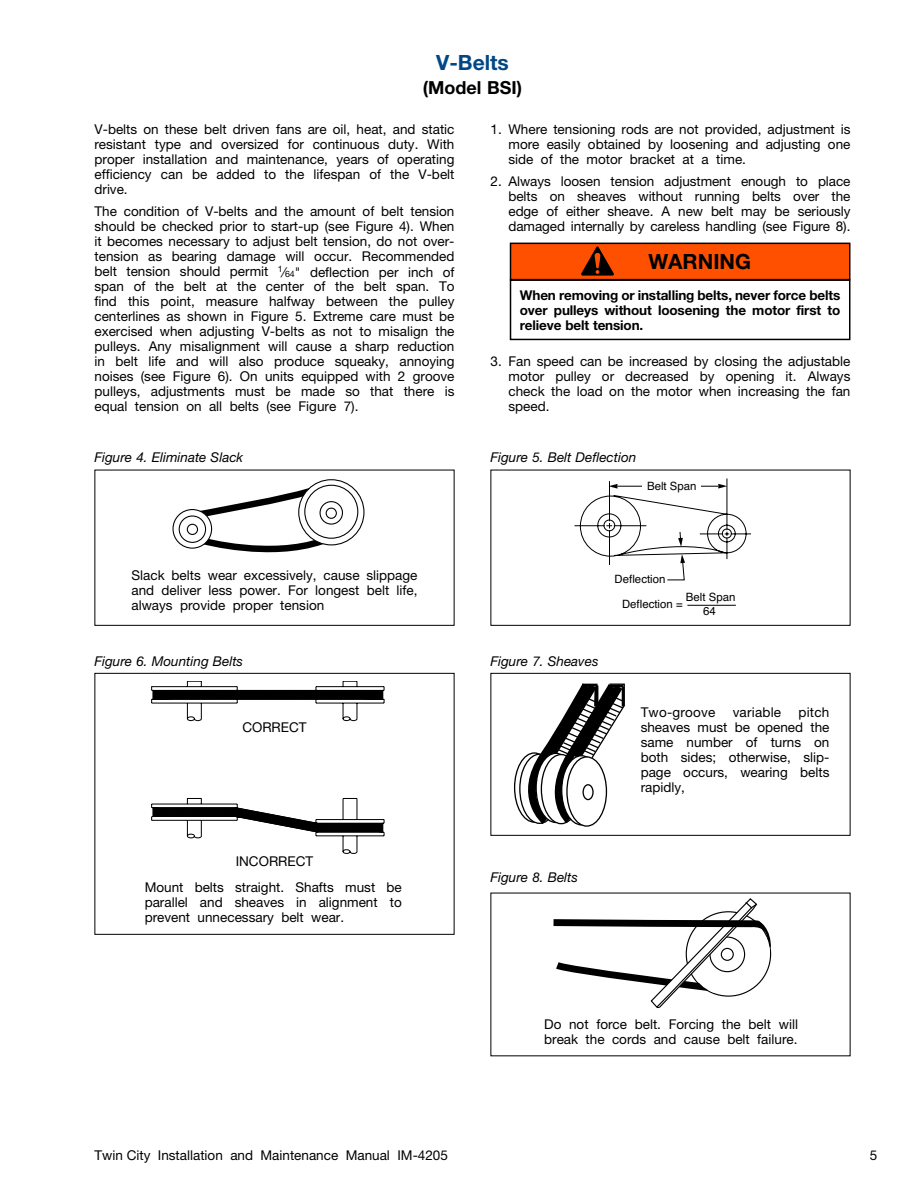
<style>
.page{position:relative;width:918px;height:1188px;background:#fff}
.page>*{position:absolute;margin:0;border:0;box-sizing:border-box;transform-origin:0 0}
.t1{font:700 21px "Helvetica Neue";color:#004785}
.t2{font:700 21px "Helvetica Neue";color:#000}
.t3{font:700 18px "Helvetica Neue";color:#000}
.t4{font:13.5px/15px "Helvetica Neue";color:#000;text-align:justify}
.t5{font:700 13.5px/14.9px "Helvetica Neue";letter-spacing:-.01em;color:#000;text-align:justify}
.t6{font:italic 13.5px "Helvetica Neue";color:#000}
.t7{font:11.4px/14px "Helvetica";color:#000;text-align:center}
.s1{font-size:8.7px}
</style>
<div class="page">
<svg style="left:173px;top:510px;width:39px;height:38px"></svg>
<div style="left:172px;top:509px;width:40px;height:40px;border:1px solid #000;border-radius:50%"></div>
<svg style="left:178px;top:481px;width:181px;height:72px"></svg>
<div style="left:94px;top:470px;width:361px;height:156px;border:1px solid #000"></div>
<svg style="left:574px;top:478px;width:177px;height:103px"></svg>
<hr style="left:687px;top:605px;width:49px;height:1px;background:#000">
<div style="left:642px;top:480px;width:58px;height:14px;background:#fff"></div>
<div style="left:723px;top:530px;width:8px;height:7px;border:2px solid #fff"></div>
<div style="left:722px;top:529px;width:10px;height:9px;border:1px solid #000;border-radius:50%"></div>
<div style="left:605px;top:521px;width:9px;height:9px;border:2px solid #fff"></div>
<div style="left:604px;top:520px;width:11px;height:11px;border:1px solid #000;border-radius:50%"></div>
<div style="left:490px;top:470px;width:360px;height:156px;border:1px solid #000"></div>
<svg style="left:151px;top:681px;width:234px;height:173px"></svg>
<div style="left:94px;top:673px;width:360px;height:262px;border:1px solid #000"></div>
<svg style="left:516px;top:683px;width:109px;height:144px"></svg>
<hr style="left:622px;top:686px;width:2px;height:21px;background:#000">
<svg style="left:562px;top:756px;width:39px;height:69px"></svg>
<div style="left:561px;top:755px;width:41px;height:70px;border:1px solid #000;border-radius:50%"></div>
<div style="left:567px;top:757px;width:39px;height:69px;background:#fff;border-radius:50%"></div>
<div style="left:566px;top:756px;width:41px;height:71px;border:1px solid #000;border-radius:50%"></div>
<div style="left:582px;top:784px;width:12px;height:16px;border:1px solid #000;border-radius:50%"></div>
<hr style="left:594px;top:686px;width:3px;height:20px;background:#000">
<div style="left:490px;top:673px;width:360px;height:163px;border:1px solid #000"></div>
<svg style="left:553px;top:898px;width:220px;height:111px"></svg>
<div style="left:510px;top:279px;width:340px;height:61px;border:2px solid #000"></div>
<div style="left:511px;top:243px;width:339px;height:37px;background:#ff5000"></div>
<div style="left:510px;top:243px;width:340px;height:37px;border:2px solid #000"></div>
<svg style="left:581px;top:245px;width:34px;height:31px"></svg>
<h1 class="t1" style="left:436px;top:50px;width:74px">V-Belts</h1>
<h2 class="t3" style="left:423px;top:77px;width:101px">(Model BSI)</h2>
<p class="t4" style="left:94px;top:121px;width:362px">V-belts on these belt driven fans are oil, heat, and static resistant type and oversized for continuous duty. With proper installation and maintenance, years of operating efficiency can be added to the lifespan of the V-belt drive.</p>
<p class="t4" style="left:94px;top:204px;width:362px">The condition of V-belts and the amount of belt tension should be checked prior to start-up (see Figure 4). When it becomes necessary to adjust belt tension, do not over&shy;tension as bearing damage will occur. Recommended belt tension should permit <sup>1</sup>⁄<span class="s1">64</span>" deflection per inch of span of the belt at the center of the belt span. To find this point, measure halfway between the pulley centerlines as shown in Figure 5. Extreme care must be exercised when adjusting V-belts as not to misalign the pulleys. Any misalignment will cause a sharp reduction in belt life and will also produce squeaky, annoying noises (see Figure 6). On units equipped with 2 groove pulleys, adjustments must be made so that there is equal tension on all belts (see Figure 7).</p>
<p class="t4" style="left:508px;top:121px;width:344px;text-indent:-18px">1. Where tensioning rods are not provided, adjustment is more easily obtained by loosening and adjusting one side of the motor bracket at a time.</p>
<p class="t4" style="left:508px;top:174px;width:344px;text-indent:-18px">2. Always loosen tension adjustment enough to place belts on sheaves without running belts over the edge of either sheave. A new belt may be seriously damaged internally by careless handling (see Figure 8).</p>
<h1 class="t2" style="left:648px;top:248px;width:104px">WARNING</h1>
<p class="t5" style="left:520px;top:288px;width:322px">When removing or installing belts, never force belts over pulleys without loosening the motor first to relieve belt tension.</p>
<p class="t4" style="left:508px;top:354px;width:343px;text-indent:-18px">3. Fan speed can be increased by closing the adjustable motor pulley or decreased by opening it. Always check the load on the motor when increasing the fan speed.</p>
<p class="t6" style="left:94px;top:449px;width:150px">Figure 4. Eliminate Slack</p>
<p class="t6" style="left:490px;top:449px;width:147px">Figure 5. Belt Deflection</p>
<p class="t7" style="left:647px;top:480px;width:51px">Belt Span</p>
<p class="t4" style="left:132px;top:568px;width:288px">Slack belts wear excessively, cause slippage and deliver less power. For longest belt life, always provide proper tension</p>
<p class="t6" style="left:94px;top:653px;width:150px">Figure 6. Mounting Belts</p>
<p class="t6" style="left:490px;top:653px;width:110px">Figure 7. Sheaves</p>
<p class="t4" style="left:242px;top:719px;width:66px">CORRECT</p>
<p class="t7" style="left:615px;top:573px;width:52px">Deflection</p>
<p class="t7" style="left:622px;top:598px;width:62px">Deflection =</p>
<p class="t7" style="left:686px;top:591px;width:51px">Belt Span<br>64</p>
<p class="t4" style="left:641px;top:704px;width:76px">Two-groove</p>
<p class="t4" style="left:733px;top:704px;width:50px">variable</p>
<p class="t4" style="left:641px;top:704px;width:190px;text-indent:158px">pitch sheaves must be opened the same number of turns on both sides; otherwise, slip&shy;page occurs, wearing belts rapidly,</p>
<p class="t4" style="left:236px;top:854px;width:79px">INCORRECT</p>
<p class="t4" style="left:145px;top:880px;width:259px">Mount belts straight. Shafts must be parallel and sheaves in alignment to prevent unnecessary belt wear.</p>
<p class="t6" style="left:490px;top:869px;width:89px">Figure 8. Belts</p>
<p class="t4" style="left:544px;top:1017px;width:255px">Do not force belt. Forcing the belt will break the cords and cause belt failure.</p>
<p class="t4" style="left:94px;top:1147px;width:355px">Twin City Installation and Maintenance Manual IM-4205</p>
<p class="t4" style="left:870px;top:1147px;width:9px">5</p>
</div>
